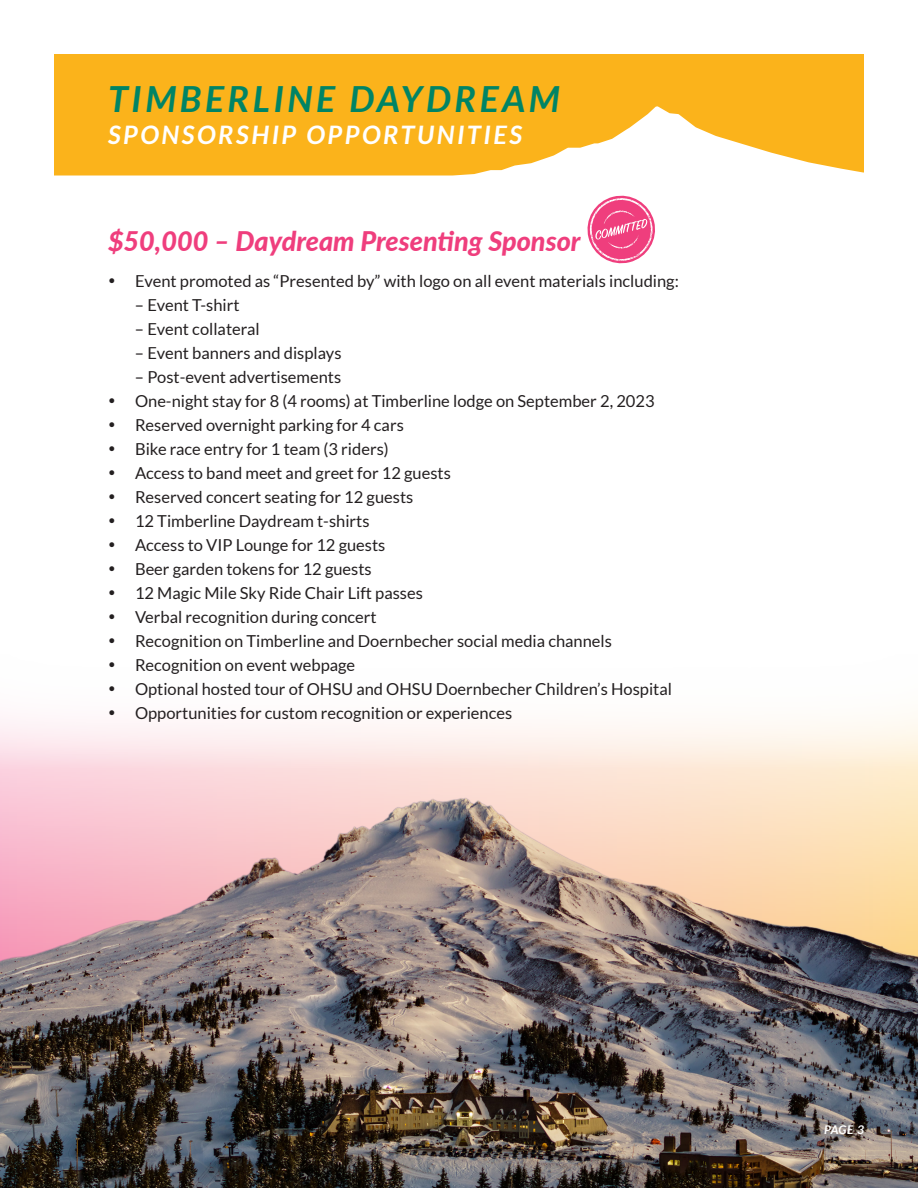
<style>
.page{position:relative;width:918px;height:1188px;background:#fff}
.page>*{position:absolute;margin:0;border:0;box-sizing:border-box;transform-origin:0 0}
.t1{font:italic 700 36px "Lato";letter-spacing:.1em;color:#008465}
.t2{font:italic 800 27px "Lato";color:#ef3e7d}
.t3{font:italic 700 25.5px "Lato";letter-spacing:.1em;color:#fff}
.List_Paragraph{font:16.5px "Lato";color:#231f20}
.t4{font:italic 700 12px "Lato";color:#fff}
</style>
<div class="page">
<img style="left:0;top:761px;width:918px;height:427px">
<svg style="left:54px;top:54px;width:810px;height:122px;background:#fbbb35"></svg>
<svg style="left:587px;top:195px;width:68px;height:69px"></svg>
<p class="t1" style="left:108px;top:78px;width:453px">TIMBERLINE DAYDREAM</p>
<p class="t3" style="left:108px;top:120px;width:415px">SPONSORSHIP OPPORTUNITIES</p>
<p class="t2" style="left:108px;top:221px;width:474px">$50,000 – Daydream Presenting Sponsor</p>
<p class="List_Paragraph" style="left:108px;top:272px;width:572px">• Event promoted as “Presented by” with logo on all event materials including:</p>
<p class="List_Paragraph" style="left:135px;top:296px;width:106px">– Event T-shirt</p>
<p class="List_Paragraph" style="left:135px;top:320px;width:126px">– Event collateral</p>
<p class="List_Paragraph" style="left:135px;top:344px;width:208px">– Event banners and displays</p>
<p class="List_Paragraph" style="left:135px;top:368px;width:208px">– Post-event advertisements</p>
<p class="List_Paragraph" style="left:108px;top:392px;width:548px">• One-night stay for 8 (4 rooms) at Timberline lodge on September 2, 2023</p>
<p class="List_Paragraph" style="left:108px;top:416px;width:297px">• Reserved overnight parking for 4 cars</p>
<p class="List_Paragraph" style="left:108px;top:440px;width:282px">• Bike race entry for 1 team (3 riders)</p>
<p class="List_Paragraph" style="left:108px;top:464px;width:344px">• Access to band meet and greet for 12 guests</p>
<p class="List_Paragraph" style="left:108px;top:488px;width:307px">• Reserved concert seating for 12 guests</p>
<p class="List_Paragraph" style="left:108px;top:512px;width:263px">• 12 Timberline Daydream t-shirts</p>
<p class="List_Paragraph" style="left:108px;top:536px;width:279px">• Access to VIP Lounge for 12 guests</p>
<p class="List_Paragraph" style="left:108px;top:560px;width:265px">• Beer garden tokens for 12 guests</p>
<p class="List_Paragraph" style="left:108px;top:584px;width:316px">• 12 Magic Mile Sky Ride Chair Lift passes</p>
<p class="List_Paragraph" style="left:108px;top:608px;width:270px">• Verbal recognition during concert</p>
<p class="List_Paragraph" style="left:108px;top:632px;width:505px">• Recognition on Timberline and Doernbecher social media channels</p>
<p class="List_Paragraph" style="left:108px;top:656px;width:249px">• Recognition on event webpage</p>
<p class="List_Paragraph" style="left:108px;top:680px;width:565px">• Optional hosted tour of OHSU and OHSU Doernbecher Children’s Hospital</p>
<p class="List_Paragraph" style="left:108px;top:704px;width:406px">• Opportunities for custom recognition or experiences</p>
<p class="t4" style="left:824px;top:1123px;width:41px">PAGE 3</p>
</div>
